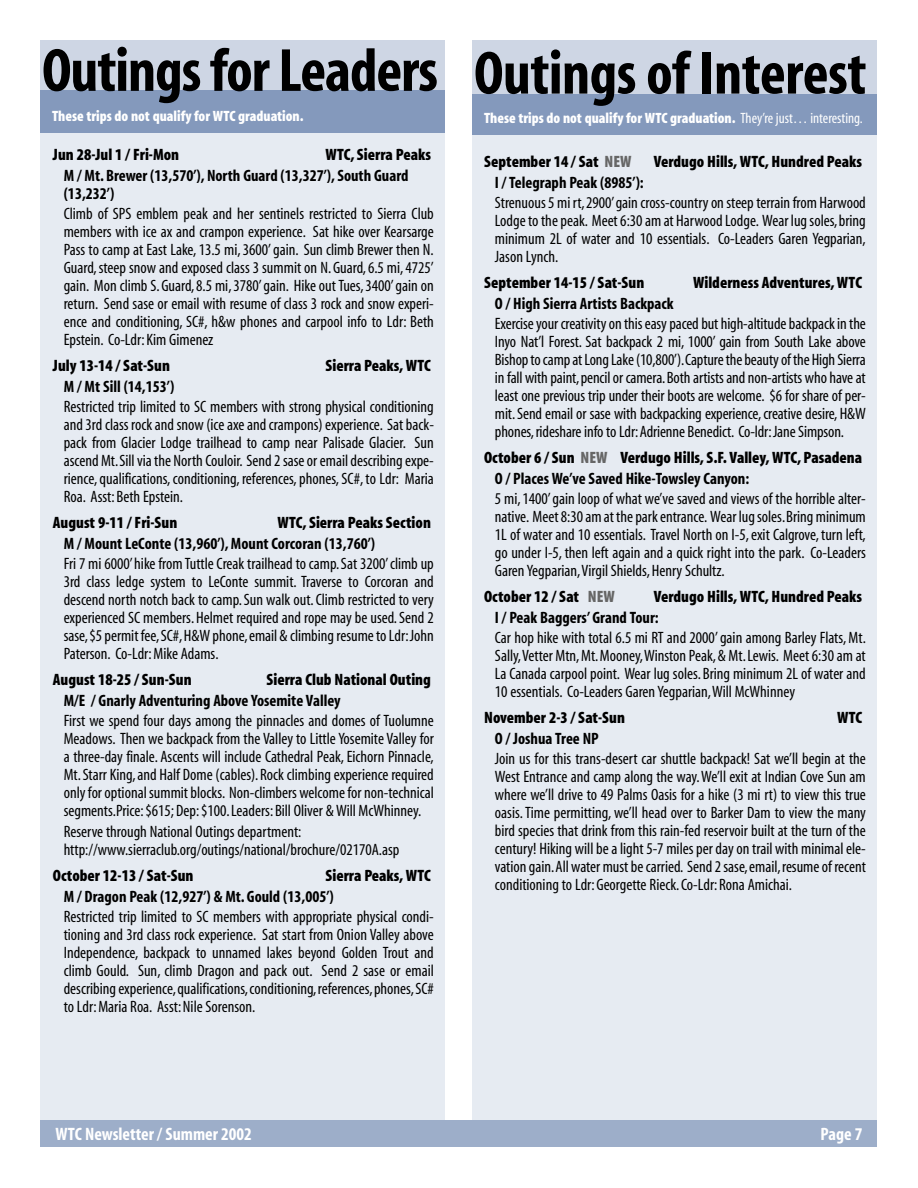
<style>
.page{position:relative;width:918px;height:1188px;background:#fff}
.page>*{position:absolute;margin:0;border:0;box-sizing:border-box;transform-origin:0 0}
.t1{font:61.5px "Myriad MM 700 300";letter-spacing:-.015em;color:#000}
.t2{font:18px "Myriad MM 700 300";color:#fff}
.t3{font:16.5px/18px "Myriad MM 400 300";color:#000;text-align:justify}
.t4{font:16.5px "Myriad MM 830 300";color:#000}
.t5{font:16.5px/18px "Myriad MM 700 300";color:#000}
.t6{font:15px "Myriad MM 830 300";color:#fff}
.s1{font-family:"Myriad MM 400 300"}
.s2{color:#666}
</style>
<div class="page">
<div style="left:472px;top:119px;width:406px;height:1016px;background:#e6ebf2"></div>
<div style="left:40px;top:40px;width:406px;height:1091px;background:#e6ebf2"></div>
<div style="left:40px;top:40px;width:406px;height:83px;background:#ced6e4"></div>
<div style="left:40px;top:91px;width:406px;height:42px;background:#8499bc"></div>
<div style="left:472px;top:40px;width:406px;height:68px;background:#ced6e4"></div>
<div style="left:472px;top:94px;width:406px;height:41px;background:#8499bc"></div>
<div style="left:40px;top:1120px;width:838px;height:28px;background:#9daec9"></div>
<h1 class="t1" style="left:42px;top:51px;width:398px">Outings for Leaders</h1>
<p class="t6" style="left:52px;top:111px;width:253px">These trips do not qualify for WTC graduation.</p>
<p class="t4" style="left:53px;top:149px;width:128px">Jun 28-Jul 1 / Fri-Mon</p>
<p class="t4" style="left:325px;top:149px;width:107px">WTC, Sierra Peaks</p>
<p class="t5" style="left:64px;top:168px;width:346px">M / Mt. Brewer (13,570’), North Guard (13,327’), South Guard (13,232’)</p>
<p class="t3" style="left:64px;top:206px;width:372px">Climb of SPS emblem peak and her sentinels restricted to Sierra Club members with ice ax and crampon experience. Sat hike over Kearsarge Pass to camp at East Lake, 13.5 mi, 3600’ gain. Sun climb Brewer then N.<br>Guard, steep snow and exposed class 3 summit on N. Guard, 6.5 mi, 4725’ gain. Mon climb S.Guard, 8.5 mi, 3780’gain. Hike out Tues, 3400’gain on return. Send sase or email with resume of class 3 rock and snow experi&shy;ence and conditioning, SC#, h&amp;w phones and carpool info to Ldr: Beth Epstein. Co-Ldr:Kim Gimenez</p>
<p class="t4" style="left:53px;top:360px;width:119px">July 13-14 / Sat-Sun</p>
<p class="t4" style="left:326px;top:360px;width:107px">Sierra Peaks, WTC</p>
<p class="t5" style="left:64px;top:379px;width:112px">M / Mt Sill (14,153’)</p>
<p class="t3" style="left:64px;top:399px;width:372px">Restricted trip limited to SC members with strong physical conditioning and 3rd class rock and snow (ice axe and crampons) experience. Sat back&shy;pack from Glacier Lodge trailhead to camp near Palisade Glacier. Sun ascend Mt.Sill via the North Couloir. Send 2 sase or email describing expe&shy;rience, qualifications, conditioning, references, phones, SC#, to Ldr: Maria Roa. Asst:Beth Epstein.</p>
<p class="t4" style="left:53px;top:517px;width:126px">August 9-11 / Fri-Sun</p>
<p class="t4" style="left:278px;top:517px;width:155px">WTC, Sierra Peaks Section</p>
<p class="t5" style="left:64px;top:536px;width:313px">M / Mount LeConte (13,960’), Mount Corcoran (13,760’)</p>
<p class="t3" style="left:64px;top:556px;width:372px">Fri 7 mi 6000’hike from Tuttle Creak trailhead to camp.Sat 3200’climb up 3rd class ledge system to LeConte summit. Traverse to Corcoran and descend north notch back to camp. Sun walk out. Climb restricted to very experienced SC members. Helmet required and rope may be used. Send 2 sase,$5 permit fee,SC#,H&amp;W phone,email &amp; climbing resume to Ldr:John Paterson. Co-Ldr:Mike Adams.</p>
<p class="t4" style="left:53px;top:674px;width:140px">August 18-25 / Sun-Sun</p>
<p class="t4" style="left:267px;top:674px;width:166px">Sierra Club National Outing</p>
<p class="t5" style="left:64px;top:693px;width:278px">M/E / Gnarly Adventuring Above Yosemite Valley</p>
<p class="t3" style="left:64px;top:713px;width:372px">First we spend four days among the pinnacles and domes of Tuolumne Meadows. Then we backpack from the Valley to Little Yosemite Valley for a three-day finale. Ascents will include Cathedral Peak, Eichorn Pinnacle, Mt.Starr King, and Half Dome (cables).Rock climbing experience required only for optional summit blocks. Non-climbers welcome for non-technical segments.Price:$615; Dep:$100.Leaders:Bill Oliver &amp; Will McWhinney.</p>
<p class="t3" style="left:64px;top:825px;width:337px">Reserve through National Outings department: http://www.sierraclub.org/outings/national/brochure/02170A.asp</p>
<p class="t4" style="left:53px;top:870px;width:142px">October 12-13 / Sat-Sun</p>
<p class="t4" style="left:326px;top:870px;width:107px">Sierra Peaks, WTC</p>
<p class="t5" style="left:64px;top:889px;width:272px">M / Dragon Peak (12,927’) &amp; Mt. Gould (13,005’)</p>
<p class="t3" style="left:64px;top:909px;width:372px">Restricted trip limited to SC members with appropriate physical condi&shy;tioning and 3rd class rock experience. Sat start from Onion Valley above Independence, backpack to unnamed lakes beyond Golden Trout and climb Gould. Sun, climb Dragon and pack out. Send 2 sase or email describing experience,qualifications,conditioning,references,phones,SC# to Ldr:Maria Roa. Asst:Nile Sorenson.</p>
<h1 class="t1" style="left:474px;top:53px;width:394px">Outings of Interest</h1>
<p class="t6" style="left:484px;top:113px;width:380px">These trips do not qualify for WTC graduation. <span class="s1">They’re just… interesting.</span></p>
<p class="t4" style="left:484px;top:156px;width:149px">September 14 / Sat <span class="s2">NEW</span></p>
<p class="t4" style="left:654px;top:156px;width:210px">Verdugo Hills, WTC, Hundred Peaks</p>
<p class="t5" style="left:495px;top:175px;width:150px">I / Telegraph Peak (8985’):</p>
<p class="t3" style="left:495px;top:195px;width:372px">Strenuous 5 mi rt,2900’gain cross-country on steep terrain from Harwood Lodge to the peak. Meet 6:30 am at Harwood Lodge. Wear lug soles,bring minimum 2L of water and 10 essentials. Co-Leaders Garen Yegparian, Jason Lynch.</p>
<p class="t4" style="left:484px;top:277px;width:162px">September 14-15 / Sat-Sun</p>
<p class="t4" style="left:693px;top:277px;width:170px">Wilderness Adventures, WTC</p>
<p class="t5" style="left:495px;top:296px;width:180px">O / High Sierra Artists Backpack</p>
<p class="t3" style="left:495px;top:316px;width:373px">Exercise your creativity on this easy paced but high-altitude backpack in the Inyo Nat’l Forest. Sat backpack 2 mi, 1000’ gain from South Lake above Bishop to camp at Long Lake (10,800’).Capture the beauty of the High Sierra in fall with paint,pencil or camera.Both artists and non-artists who have at least one previous trip under their boots are welcome. $6 for share of per&shy;mit. Send email or sase with backpacking experience, creative desire, H&amp;W phones,rideshare info to Ldr:Adrienne Benedict. Co-ldr:Jane Simpson.</p>
<p class="t4" style="left:484px;top:452px;width:379px">October 6 / Sun <span class="s2">NEW</span> Verdugo Hills, S.F. Valley, WTC, Pasadena</p>
<p class="t5" style="left:495px;top:471px;width:256px">O / Places We’ve Saved Hike-Towsley Canyon:</p>
<p class="t3" style="left:495px;top:491px;width:372px">5 mi, 1400’gain loop of what we’ve saved and views of the horrible alter&shy;native. Meet 8:30 am at the park entrance. Wear lug soles.Bring minimum 1L of water and 10 essentials. Travel North on I-5, exit Calgrove, turn left, go under I-5, then left again and a quick right into the park. Co-Leaders Garen Yegparian,Virgil Shields, Henry Schultz.</p>
<p class="t4" style="left:484px;top:591px;width:132px">October 12 / Sat <span class="s2">NEW</span></p>
<p class="t4" style="left:654px;top:591px;width:210px">Verdugo Hills, WTC, Hundred Peaks</p>
<p class="t5" style="left:495px;top:610px;width:165px">I / Peak Baggers’ Grand Tour:</p>
<p class="t3" style="left:495px;top:630px;width:372px">Car hop hike with total 6.5 mi RT and 2000’ gain among Barley Flats, Mt.<br>Sally,Vetter Mtn,Mt.Mooney,Winston Peak,&amp; Mt.Lewis. Meet 6:30 am at La Canada carpool point. Wear lug soles. Bring minimum 2L of water and 10 essentials. Co-Leaders Garen Yegparian,Will McWhinney</p>
<p class="t4" style="left:484px;top:712px;width:142px">November 2-3 / Sat-Sun</p>
<p class="t4" style="left:837px;top:712px;width:26px">WTC</p>
<p class="t5" style="left:495px;top:731px;width:105px">O / Joshua Tree NP</p>
<p class="t3" style="left:495px;top:751px;width:373px">Join us for this trans-desert car shuttle backpack! Sat we’ll begin at the West Entrance and camp along the way.We’ll exit at Indian Cove Sun am where we’ll drive to 49 Palms Oasis for a hike (3 mi rt) to view this true oasis. Time permitting, we’ll head over to Barker Dam to view the many bird species that drink from this rain-fed reservoir built at the turn of the century! Hiking will be a light 5-7 miles per day on trail with minimal ele&shy;vation gain.All water must be carried. Send 2 sase,email,resume of recent conditioning to Ldr:Georgette Rieck.Co-Ldr:Rona Amichai.</p>
<p class="t2" style="left:56px;top:1128px;width:198px">WTC Newsletter / Summer 2002</p>
<p class="t2" style="left:821px;top:1128px;width:43px">Page 7</p>
</div>
